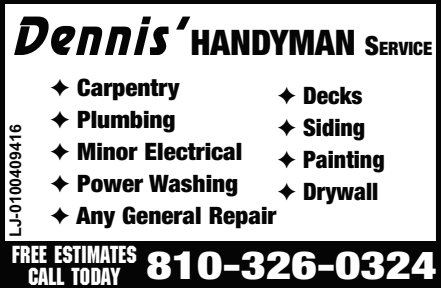
<style>
.page{position:relative;width:441px;height:288px;background:#fff}
.page>*{position:absolute;margin:0;border:0;box-sizing:border-box;transform-origin:0 0}
.t1{font:900 condensed 38.8px "Helvetica Neue LT Pro";color:#fefefe;scale:1.26 1}
.t2{font:900 condensed 35.2px "Helvetica Neue LT Pro";color:#050505}
.t3{font:900 condensed 24px/32px "Helvetica Neue LT Pro";color:#050505;scale:1.05 1}
.t4{font:900 condensed 24px/32px "Helvetica Neue LT Pro";color:#050505}
.t5{font:24px/22px "Machine Std";color:#fefefe;text-align:center;scale:.95 1}
.t6{font:700 16px "Arial MT Std";color:#050505}
.s1{font-size:26.4px}
.s2{font-size:18.4px}
</style>
<div class="page">
<div style="left:0;top:0;width:440px;height:288px;border:4px solid #050505"></div>
<div style="left:0;top:241px;width:441px;height:47px;background:#050505"></div>
<svg style="left:14px;top:17px;width:176px;height:38px"></svg>
<h2 class="t2" style="left:190px;top:21px;width:243px">HANDYMAN <span class="s1">S</span><span class="s2">ERVICE</span></h2>
<p class="t3" style="left:50px;top:72px;width:217px">✦ Carpentry<br>✦ Plumbing<br>✦ Minor Electrical<br>✦ Power Washing<br>✦ Any General Repair</p>
<p class="t4" style="left:277px;top:80px;width:109px">✦ Decks ✦ Siding ✦ Painting ✦ Drywall</p>
<p class="t5" style="left:12px;top:244px;width:133px">FREE ESTIMATES<br>CALL TODAY</p>
<p class="t6" style="left:6px;top:237px;width:114px;rotate:-90deg">LJ-0100409416</p>
<h1 class="t1" style="left:146px;top:242px;width:232px">810-326-0324</h1>
</div>
